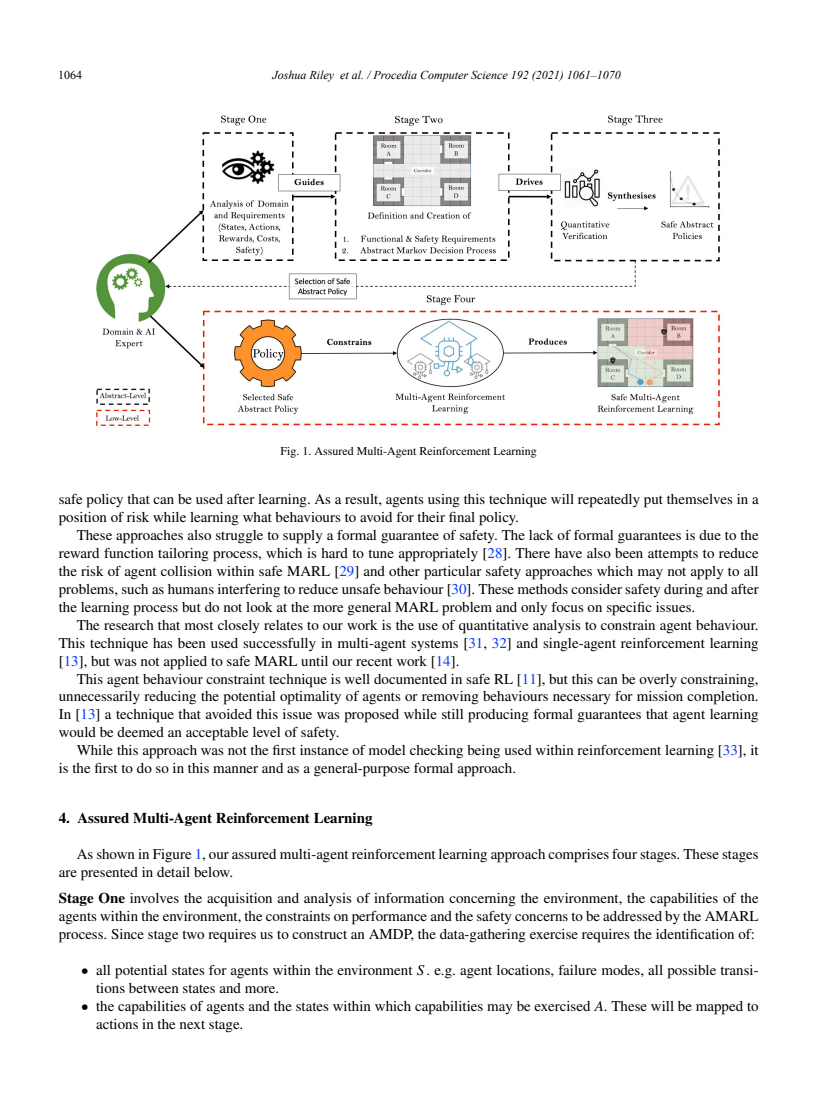
<style>
.page{position:relative;width:817px;height:1115px;background:#fff}
.page>*{position:absolute;margin:0;border:0;box-sizing:border-box;transform-origin:0 0}
.t1{font:15px/18px "Nimbus Rom No 9 L";color:#000}
.t2{font:500 15px "Nimbus Rom No 9 L";color:#000}
.t3{font:italic 12px "Times New Roman";color:#000}
.t4{font:12px "Nimbus Rom No 9 L";color:#000}
.t5{font:12px "Times New Roman";color:#000}
.s1{color:#0039ff}
.s2{font-weight:500}
.s3{font-family:"rtcxr"}
.s4{font-style:italic}
</style>
<div class="page">
<img style="left:96px;top:115px;width:624px;height:311px">
<p class="t5" style="left:58px;top:66px;width:25px">1064</p>
<p class="t3" style="left:272px;top:66px;width:350px">Joshua Riley et al. / Procedia Computer Science 192 (2021) 1061–1070</p>
<p class="t4" style="left:280px;top:444px;width:258px">Fig. 1. Assured Multi-Agent Reinforcement Learning</p>
<p class="t1" style="left:59px;top:490px;width:701px">safe policy that can be used after learning. As a result, agents using this technique will repeatedly put themselves in a position of risk while learning what behaviours to avoid for their final policy.</p>
<p class="t1" style="left:59px;top:526px;width:701px;text-align:justify;text-indent:18px">These approaches also struggle to supply a formal guarantee of safety. The lack of formal guarantees is due to the reward function tailoring process, which is hard to tune appropriately [<span class="s1">28</span>]. There have also been attempts to reduce the risk of agent collision within safe MARL [<span class="s1">29</span>] and other particular safety approaches which may not apply to all problems, such as humans interfering to reduce unsafe behaviour [<span class="s1">30</span>]. These methods consider safety during and after the learning process but do not look at the more general MARL problem and only focus on specific issues.</p>
<p class="t1" style="left:59px;top:615px;width:701px;text-align:justify;text-indent:18px">The research that most closely relates to our work is the use of quantitative analysis to constrain agent behaviour.<br>This technique has been used successfully in multi-agent systems [<span class="s1">31</span>, <span class="s1">32</span>] and single-agent reinforcement learning [<span class="s1">13</span>], but was not applied to safe MARL until our recent work [<span class="s1">14</span>].</p>
<p class="t1" style="left:59px;top:669px;width:701px;text-align:justify;text-indent:18px">This agent behaviour constraint technique is well documented in safe RL [<span class="s1">11</span>], but this can be overly constraining, unnecessarily reducing the potential optimality of agents or removing behaviours necessary for mission completion.<br>In [<span class="s1">13</span>] a technique that avoided this issue was proposed while still producing formal guarantees that agent learning would be deemed an acceptable level of safety.</p>
<p class="t1" style="left:59px;top:741px;width:701px;text-indent:18px">While this approach was not the first instance of model checking being used within reinforcement learning [<span class="s1">33</span>], it is the first to do so in this manner and as a general-purpose formal approach.</p>
<p class="t2" style="left:59px;top:808px;width:315px">4. Assured Multi-Agent Reinforcement Learning</p>
<p class="t1" style="left:59px;top:844px;width:701px;text-indent:18px">As shown in Figure <span class="s1">1</span>, our assured multi-agent reinforcement learning approach comprises four stages. These stages are presented in detail below.</p>
<p class="t1" style="left:59px;top:889px;width:701px;text-align:justify"><span class="s2">Stage One</span> involves the acquisition and analysis of information concerning the environment, the capabilities of the agents within the environment, the constraints on performance and the safety concerns to be addressed by the AMARL process. Since stage two requires us to construct an AMDP, the data-gathering exercise requires the identification of:</p>
<p class="t1" style="left:96px;top:960px;width:664px;text-indent:-15px"><span class="s3">•</span> all potential states for agents within the environment <span class="s4">S</span> . e.g. agent locations, failure modes, all possible transi&shy;tions between states and more.</p>
<p class="t1" style="left:96px;top:996px;width:664px;text-indent:-15px"><span class="s3">•</span> the capabilities of agents and the states within which capabilities may be exercised <span class="s4">A</span>. These will be mapped to actions in the next stage.</p>
</div>
